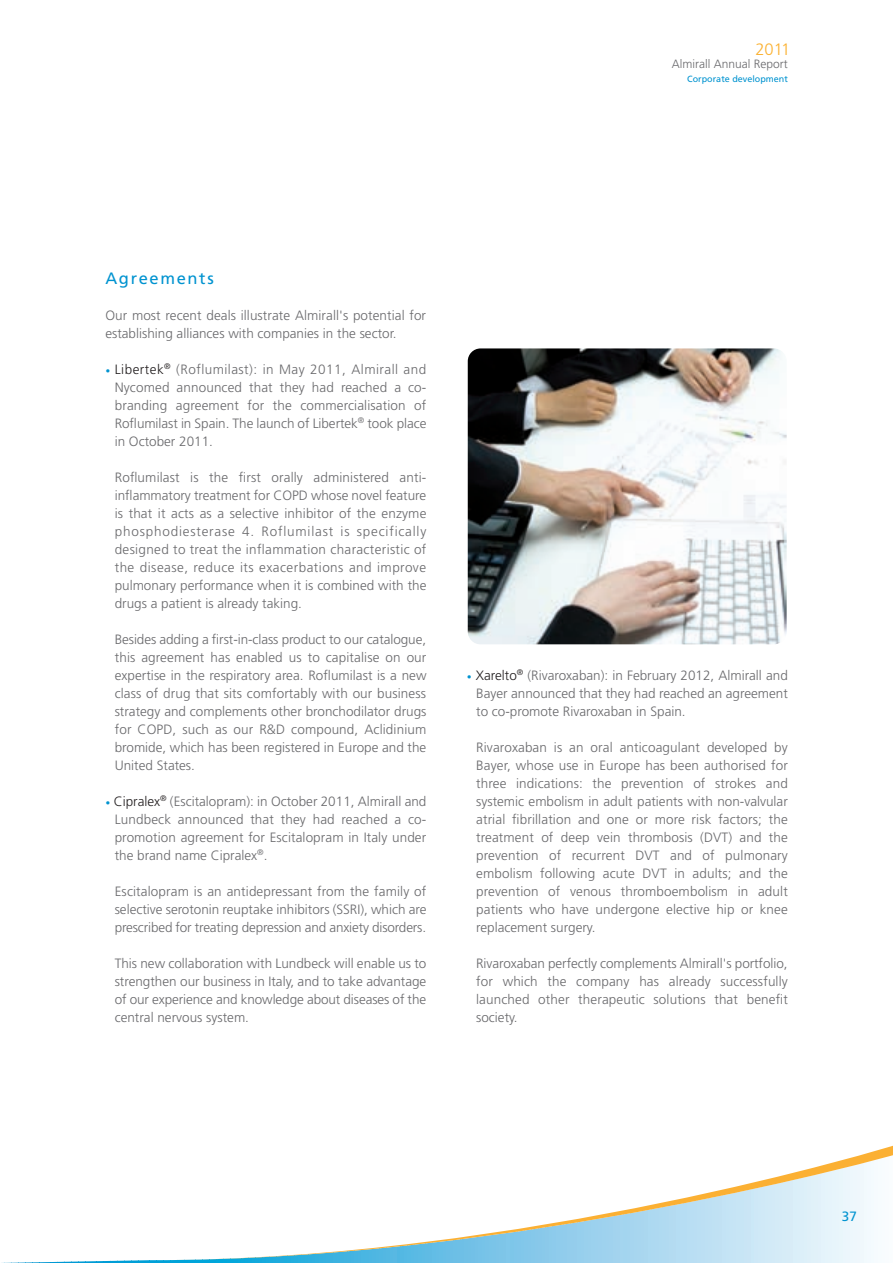
<style>
.page{position:relative;width:893px;height:1263px;background:#fff}
.page>*{position:absolute;margin:0;border:0;box-sizing:border-box;transform-origin:0 0}
.t1{font:16.5px "Frutiger LT Std";letter-spacing:.1em;color:#0093d0}
.t2{font:300 16.5px "Frutiger LT Std";color:#fbb131}
.t3{font:300 13.5px/18px "Frutiger LT Std";color:#69696c;text-align:justify}
.t4{font:13.5px "Frutiger LT Std";color:#0093d0}
.t5{font:300 12px "Frutiger LT Std";color:#69696c}
.t6{font:9px "Frutiger LT Std";color:#0093d0}
.s1{font-weight:900;color:#0093d0}
.s2{color:#231f20}
</style>
<div class="page">
<svg style="left:1px;top:1145px;width:892px;height:118px"></svg>
<img style="left:468px;top:348px;width:319px;height:296px;border-radius:13px">
<p class="t2" style="left:755px;top:43px;width:37px">2011</p>
<p class="t5" style="left:672px;top:59px;width:118px">Almirall Annual Report</p>
<p class="t6" style="left:687px;top:75px;width:102px">Corporate development</p>
<p class="t1" style="left:105px;top:271px;width:110px">Agreements</p>
<p class="t3" style="left:105px;top:307px;width:322px">Our most recent deals illustrate Almirall's potential for establishing alliances with companies in the sector.</p>
<p class="t3" style="left:115px;top:361px;width:313px;text-indent:-9px"><span class="s1">·</span> <span class="s2">Libertek</span><sup>®</sup> (Roflumilast): in May 2011, Almirall and Nycomed announced that they had reached a co&shy;branding agreement for the commercialisation of Roflumilast in Spain. The launch of Libertek<sup>®</sup> took place in October 2011.</p>
<p class="t3" style="left:115px;top:469px;width:313px">Roflumilast is the first orally administered anti&shy;inflammatory treatment for COPD whose novel feature is that it acts as a selective inhibitor of the enzyme phosphodiesterase 4. Roflumilast is specifically designed to treat the inflammation characteristic of the disease, reduce its exacerbations and improve pulmonary performance when it is combined with the drugs a patient is already taking.</p>
<p class="t3" style="left:115px;top:631px;width:313px">Besides adding a first-in-class product to our catalogue, this agreement has enabled us to capitalise on our expertise in the respiratory area. Roflumilast is a new class of drug that sits comfortably with our business strategy and complements other bronchodilator drugs for COPD, such as our R&amp;D compound, Aclidinium bromide, which has been registered in Europe and the United States.</p>
<p class="t3" style="left:115px;top:793px;width:313px;text-indent:-9px"><span class="s1">·</span> <span class="s2">Cipralex</span><sup>®</sup> (Escitalopram): in October 2011, Almirall and Lundbeck announced that they had reached a co&shy;promotion agreement for Escitalopram in Italy under the brand name Cipralex<sup>®</sup>.</p>
<p class="t3" style="left:115px;top:883px;width:313px">Escitalopram is an antidepressant from the family of selective serotonin reuptake inhibitors (SSRI), which are prescribed for treating depression and anxiety disorders.</p>
<p class="t3" style="left:115px;top:955px;width:313px">This new collaboration with Lundbeck will enable us to strengthen our business in Italy, and to take advantage of our experience and knowledge about diseases of the central nervous system.</p>
<p class="t3" style="left:476px;top:667px;width:313px;text-indent:-9px"><span class="s1">·</span> <span class="s2">Xarelto</span><sup>®</sup> (Rivaroxaban): in February 2012, Almirall and Bayer announced that they had reached an agreement to co-promote Rivaroxaban in Spain.</p>
<p class="t3" style="left:476px;top:739px;width:313px">Rivaroxaban is an oral anticoagulant developed by Bayer, whose use in Europe has been authorised for three indications: the prevention of strokes and systemic embolism in adult patients with non-valvular atrial fibrillation and one or more risk factors; the treatment of deep vein thrombosis (DVT) and the prevention of recurrent DVT and of pulmonary embolism following acute DVT in adults; and the prevention of venous thromboembolism in adult patients who have undergone elective hip or knee replacement surgery.</p>
<p class="t3" style="left:476px;top:955px;width:313px">Rivaroxaban perfectly complements Almirall's portfolio, for which the company has already successfully launched other therapeutic solutions that benefit society.</p>
<p class="t4" style="left:842px;top:1210px;width:17px">37</p>
</div>
